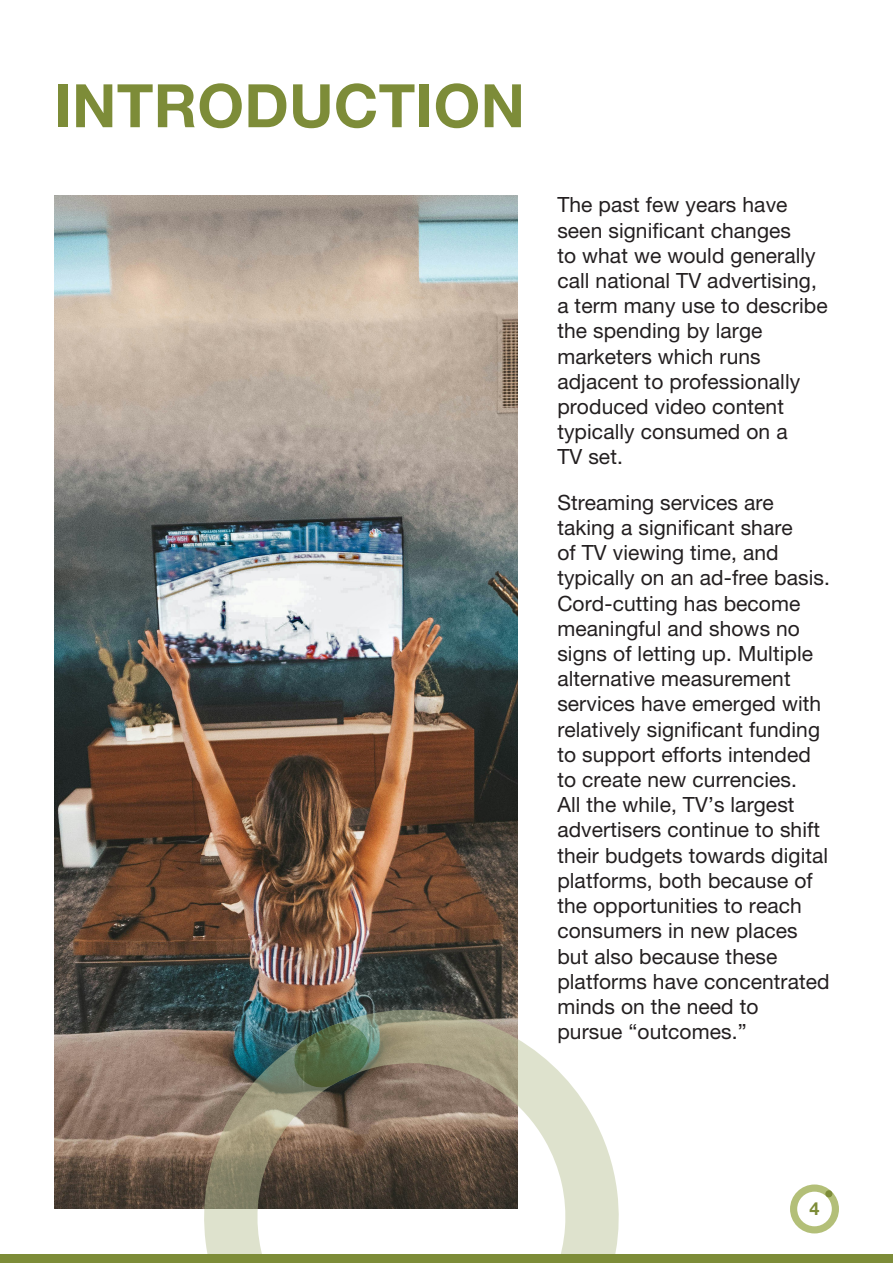
<style>
.page{position:relative;width:893px;height:1263px;background:#fff}
.page>*{position:absolute;margin:0;border:0;box-sizing:border-box;transform-origin:0 0}
.t1{font:60px "Helvetica Neue LT 75 Bd";letter-spacing:.005em;color:#7d8c38}
.Body{font:21px/25.2px "Helvetica Neue LT 55 Rm";letter-spacing:.005em;color:#231f20}
.t2{font:18px "Helvetica Neue LT 75 Bd";color:#7d8c38}
</style>
<div class="page">
<svg style="left:790px;top:1184px;width:49px;height:49px"></svg>
<div style="left:825px;top:1190px;width:7px;height:7px;background:#7d8c38;border-radius:50%"></div>
<img style="left:54px;top:196px;width:464px;height:1012px">
<svg style="left:201px;top:1006px;width:421px;height:249px"></svg>
<svg style="left:291px;top:1020px;width:82px;height:71px;background:#53684e"></svg>
<div style="left:0;top:1255px;width:893px;height:8px;background:#7d8c38"></div>
<p class="t1" style="left:54px;top:68px;width:473px">INTRODUCTION</p>
<p class="Body" style="left:557px;top:192px;width:272px">The past few years have seen significant changes<br>to what we would generally call national TV advertising, a term many use to describe the spending by large marketers which runs adjacent to professionally produced video content typically consumed on a<br>TV set.</p>
<p class="Body" style="left:557px;top:489px;width:274px">Streaming services are taking a significant share<br>of TV viewing time, and typically on an ad-free basis.<br>Cord-cutting has become meaningful and shows no signs of letting up. Multiple alternative measurement services have emerged with relatively significant funding to support efforts intended to create new currencies.<br>All the while, TV’s largest advertisers continue to shift their budgets towards digital platforms, both because of the opportunities to reach consumers in new places but also because these platforms have concentrated minds on the need to<br>pursue “outcomes.”</p>
<p class="t2" style="left:809px;top:1197px;width:12px">4</p>
</div>
